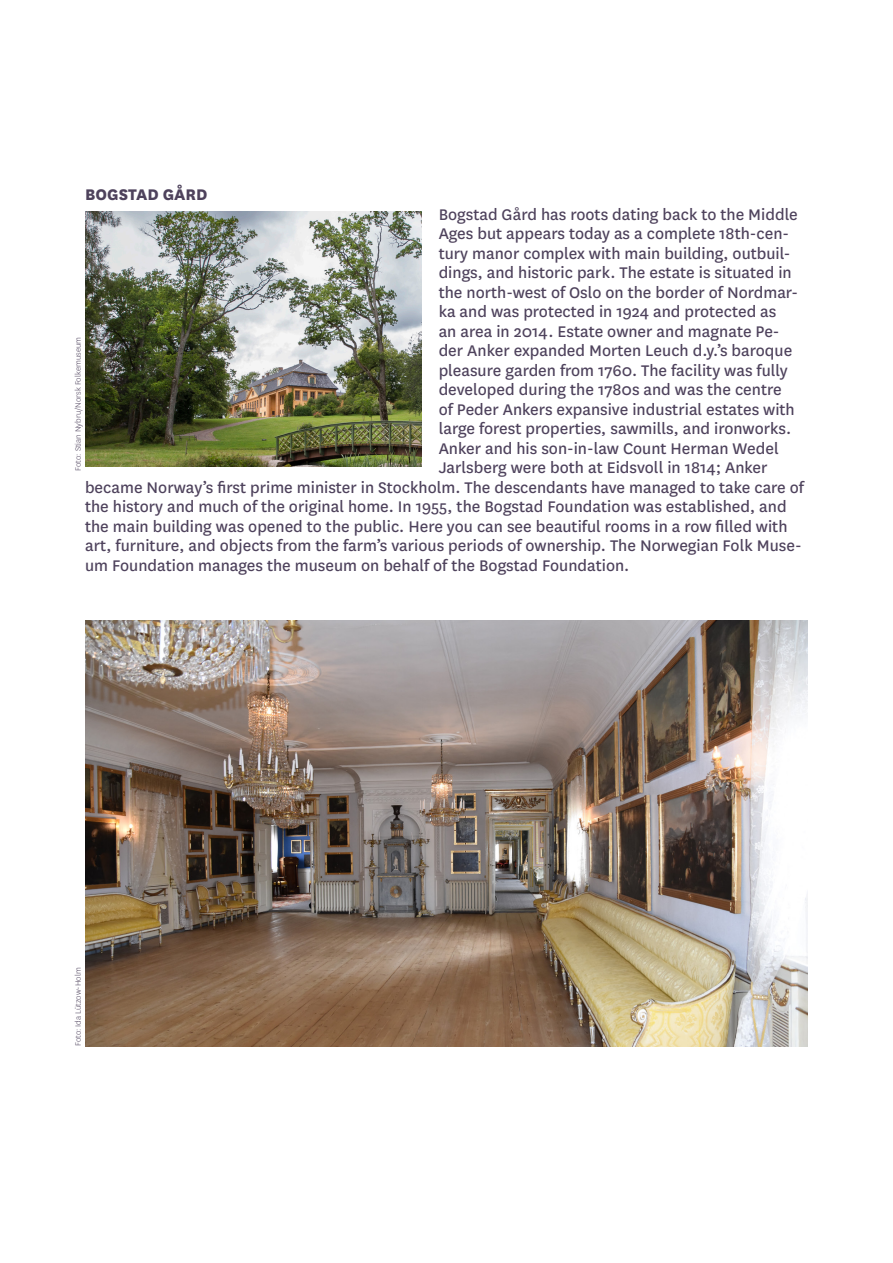
<style>
.page{position:relative;width:893px;height:1263px;background:#fff}
.page>*{position:absolute;margin:0;border:0;box-sizing:border-box;transform-origin:0 0}
.t1{font:18px "National";color:#4e425c}
.t2{font:800 18px "National";color:#4e425c}
.t3{font:300 9px "National";color:#4e425c}
</style>
<div class="page">
<img style="left:85px;top:212px;width:337px;height:255px">
<img style="left:85px;top:621px;width:723px;height:425px">
<p class="t2" style="left:85px;top:182px;width:124px">BOGSTAD GÅRD</p>
<p class="t1" style="left:439px;top:202px;width:361px">Bogstad Gård has roots dating back to the Middle</p>
<p class="t1" style="left:439px;top:222px;width:352px">Ages but appears today as a complete 18th-cen-</p>
<p class="t1" style="left:439px;top:241px;width:353px">tury manor complex with main building, outbuil-</p>
<p class="t1" style="left:439px;top:261px;width:355px">dings, and historic park. The estate is situated in</p>
<p class="t1" style="left:439px;top:280px;width:361px">the north-west of Oslo on the border of Nordmar-</p>
<p class="t1" style="left:439px;top:300px;width:339px">ka and was protected in 1924 and protected as</p>
<p class="t1" style="left:439px;top:319px;width:342px">an area in 2014. Estate owner and magnate Pe-</p>
<p class="t1" style="left:439px;top:339px;width:355px">der Anker expanded Morten Leuch d.y.’s baroque</p>
<p class="t1" style="left:439px;top:358px;width:351px">pleasure garden from 1760. The facility was fully</p>
<p class="t1" style="left:439px;top:378px;width:345px">developed during the 1780s and was the centre</p>
<p class="t1" style="left:439px;top:397px;width:358px">of Peder Ankers expansive industrial estates with</p>
<p class="t1" style="left:439px;top:417px;width:354px">large forest properties, sawmills, and ironworks.</p>
<p class="t1" style="left:439px;top:436px;width:342px">Anker and his son-in-law Count Herman Wedel</p>
<p class="t1" style="left:439px;top:456px;width:330px">Jarlsberg were both at Eidsvoll in 1814; Anker</p>
<p class="t1" style="left:85px;top:475px;width:720px">became Norway’s first prime minister in Stockholm. The descendants have managed to take care of</p>
<p class="t1" style="left:85px;top:495px;width:703px">the history and much of the original home. In 1955, the Bogstad Foundation was established, and</p>
<p class="t1" style="left:85px;top:514px;width:704px">the main building was opened to the public. Here you can see beautiful rooms in a row filled with</p>
<p class="t1" style="left:85px;top:534px;width:718px">art, furniture, and objects from the farm’s various periods of ownership. The Norwegian Folk Muse-</p>
<p class="t1" style="left:85px;top:553px;width:546px">um Foundation manages the museum on behalf of the Bogstad Foundation.</p>
<p class="t3" style="left:72px;top:471px;width:135px;rotate:-90deg">Foto: Stian Nybru/Norsk Folkemuseum</p>
<p class="t3" style="left:72px;top:1046px;width:80px;rotate:-90deg">Foto: Ida Lützow-Holm</p>
</div>
